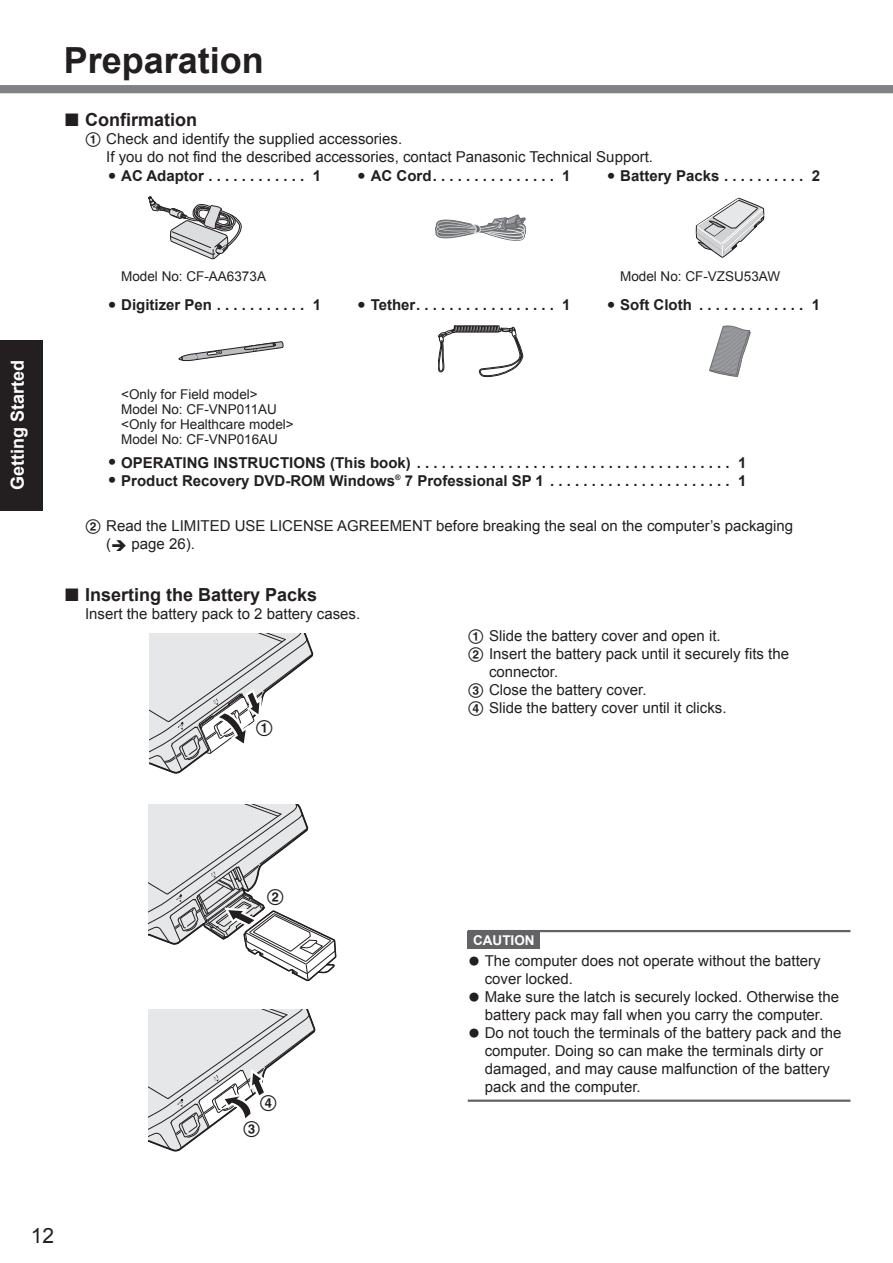
<style>
.page{position:relative;width:893px;height:1263px;background:#fff}
.page>*{position:absolute;margin:0;border:0;box-sizing:border-box;transform-origin:0 0}
.t1{font:700 36px "Arial";color:#231f20}
.t2{font:700 21px "Arial";color:#231f20}
.t3{font:21px "Arial";color:#231f20}
.t4{font:700 18px "Arial";color:#231f20}
.t5{font:700 18px "Arial";color:#fff}
.t6{font:16.5px "Panaf Cirnum";color:#231f20}
.t7{font:15px/18px "Arial";color:#231f20}
.t8{font:700 15px "Arial";color:#231f20}
.t9{font:13.5px/15px "Arial";color:#231f20}
.t10{font:700 13.5px "Arial";color:#fff}
.s1{font-size:27px}
.s2{font-family:"Panaf Cirnum"}
.s3{font-size:21px}
</style>
<div class="page">
<div style="left:0;top:85px;width:893px;height:8px;background:#808285"></div>
<div style="left:0;top:340px;width:43px;height:170px;background:#231f20"></div>
<svg style="left:148px;top:196px;width:94px;height:64px"></svg>
<svg style="left:435px;top:214px;width:91px;height:27px"></svg>
<svg style="left:696px;top:198px;width:68px;height:60px"></svg>
<svg style="left:179px;top:341px;width:105px;height:20px"></svg>
<svg style="left:438px;top:325px;width:85px;height:52px"></svg>
<svg style="left:709px;top:325px;width:42px;height:52px"></svg>
<svg style="left:149px;top:634px;width:165px;height:140px"></svg>
<div style="left:468px;top:931px;width:72px;height:18px;background:#636366"></div>
<hr style="left:468px;top:930px;width:382px;height:2px;background:#636366">
<hr style="left:468px;top:1099px;width:382px;height:3px;background:#636366">
<svg style="left:149px;top:804px;width:187px;height:177px"></svg>
<svg style="left:149px;top:1009px;width:167px;height:142px"></svg>
<p class="t5" style="left:8px;top:490px;width:132px;rotate:-90deg">Getting Started</p>
<h1 class="t1" style="left:64px;top:41px;width:202px">Preparation</h1>
<p class="t4" style="left:64px;top:110px;width:135px"><span class="s1">■</span> Confirmation</p>
<p class="t7" style="left:106px;top:130px;width:548px;text-indent:-21px"><span class="s2">1</span> Check and identify the supplied accessories.<br>If you do not find the described accessories, contact Panasonic Technical Support.</p>
<p class="t8" style="left:108px;top:168px;width:214px"><span class="s3">•</span> AC Adaptor . . . . . . . . . . . . 1</p>
<p class="t8" style="left:371px;top:168px;width:201px">AC Cord. . . . . . . . . . . . . . . 1</p>
<h2 class="t2" style="left:358px;top:164px;width:9px">•</h2>
<p class="t8" style="left:620px;top:168px;width:201px">Battery Packs . . . . . . . . . . 2</p>
<h2 class="t2" style="left:607px;top:164px;width:9px">•</h2>
<p class="t9" style="left:121px;top:269px;width:146px">Model No: CF-AA6373A</p>
<p class="t9" style="left:620px;top:269px;width:162px">Model No: CF-VZSU53AW</p>
<p class="t8" style="left:108px;top:297px;width:214px"><span class="s3">•</span> Digitizer Pen . . . . . . . . . . . 1</p>
<p class="t8" style="left:371px;top:297px;width:201px">Tether. . . . . . . . . . . . . . . . . 1</p>
<h2 class="t2" style="left:358px;top:293px;width:9px">•</h2>
<p class="t8" style="left:620px;top:297px;width:73px">Soft Cloth</p>
<h2 class="t2" style="left:607px;top:293px;width:9px">•</h2>
<p class="t8" style="left:699px;top:297px;width:122px">. . . . . . . . . . . . . 1</p>
<p class="t9" style="left:121px;top:387px;width:174px">&lt;Only for Field model&gt;<br>Model No: CF-VNP011AU &lt;Only for Healthcare model&gt;<br>Model No: CF-VNP016AU</p>
<p class="t8" style="left:108px;top:454px;width:639px"><span class="s3">•</span> OPERATING INSTRUCTIONS (This book) . . . . . . . . . . . . . . . . . . . . . . . . . . . . . . . . . . . . . . 1</p>
<p class="t8" style="left:108px;top:472px;width:639px"><span class="s3">•</span> Product Recovery DVD-ROM Windows<sup>®</sup> 7 Professional SP 1 . . . . . . . . . . . . . . . . . . . . . . 1</p>
<p class="t7" style="left:106px;top:517px;width:688px;text-indent:-21px"><span class="s2">2</span> Read the LIMITED USE LICENSE AGREEMENT before breaking the seal on the computer’s packaging (➔ page 26).</p>
<p class="t4" style="left:64px;top:585px;width:255px"><span class="s1">■</span> Inserting the Battery Packs</p>
<p class="t7" style="left:85px;top:605px;width:277px">Insert the battery pack to 2 battery cases.</p>
<p class="t6" style="left:256px;top:720px;width:19px">1</p>
<p class="t7" style="left:468px;top:627px;width:255px"><span class="s2">1</span> Slide the battery cover and open it.</p>
<p class="t7" style="left:468px;top:645px;width:323px"><span class="s2">2</span> Insert the battery pack until it securely fits the</p>
<p class="t7" style="left:489px;top:663px;width:71px">connector.</p>
<p class="t7" style="left:468px;top:681px;width:180px"><span class="s2">3</span> Close the battery cover.</p>
<p class="t7" style="left:468px;top:699px;width:260px"><span class="s2">4</span> Slide the battery cover until it clicks.</p>
<h2 class="t3" style="left:31px;top:1224px;width:25px">12</h2>
<p class="t6" style="left:267px;top:889px;width:19px">2</p>
<p class="t6" style="left:260px;top:1095px;width:19px">4</p>
<p class="t6" style="left:243px;top:1121px;width:19px">3</p>
<p class="t10" style="left:473px;top:932px;width:63px">CAUTION</p>
<p class="t7" style="left:485px;top:952px;width:338px;text-indent:-17px"><span class="s3">●</span> The computer does not operate without the battery cover locked.</p>
<p class="t7" style="left:468px;top:988px;width:373px;text-align:center"><span class="s3">●</span> Make sure the latch is securely locked. Otherwise the battery pack may fall when you carry the computer.</p>
<p class="t7" style="left:485px;top:1024px;width:358px;text-indent:-17px"><span class="s3">●</span> Do not touch the terminals of the battery pack and the computer. Doing so can make the terminals dirty or damaged, and may cause malfunction of the battery pack and the computer.</p>
</div>
